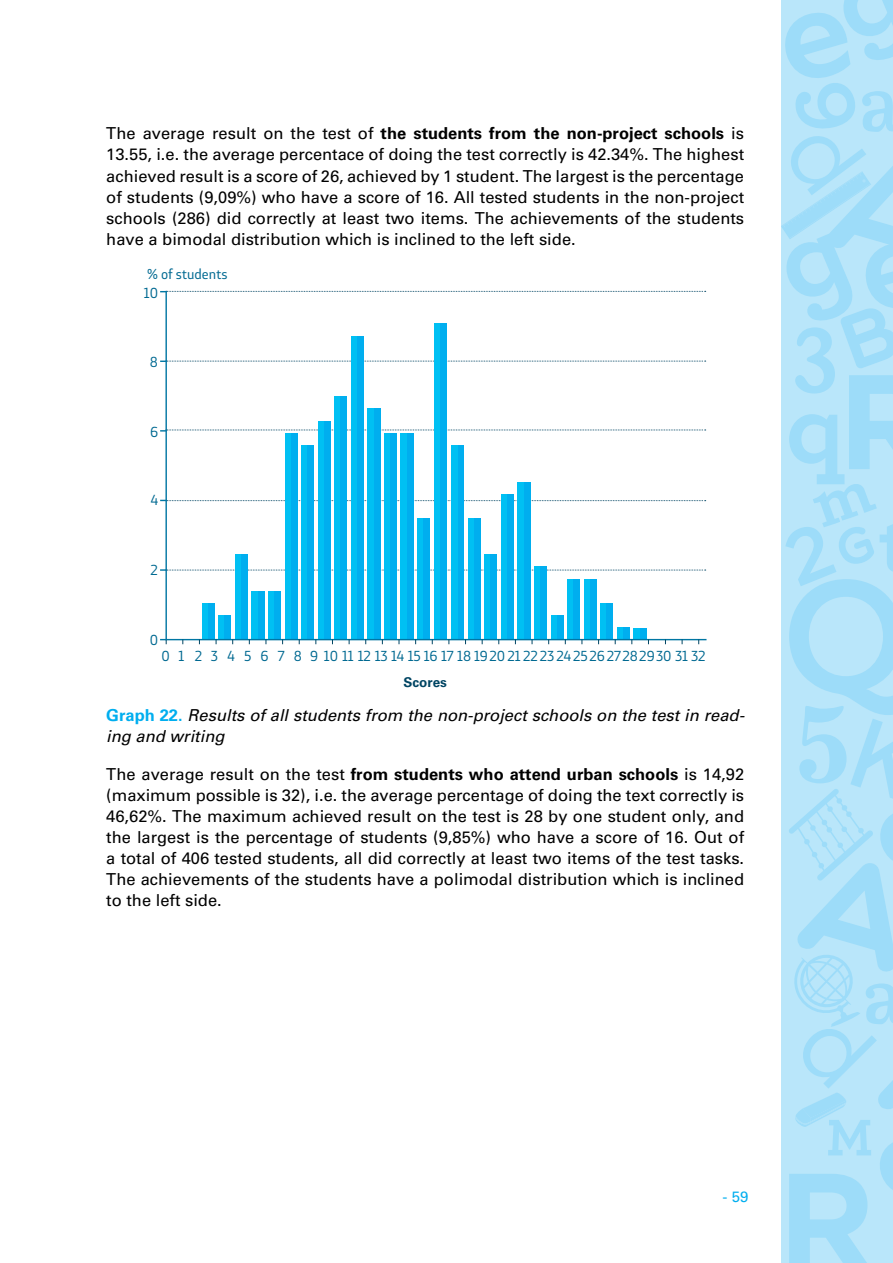
<style>
.page{position:relative;width:893px;height:1263px;background:#fff}
.page>*{position:absolute;margin:0;border:0;box-sizing:border-box;transform-origin:0 0}
.t1{font:16.5px/21px "Univers C";color:#000;text-align:justify}
.t2{font:italic 16.5px/21px "Univers C";color:#000}
.t3{font:15px "Univers C";color:#00aeef}
.t4{font:13.5px "Stobi Sans";color:#006991}
.t5{font:700 13.5px "Univers C";color:#004563}
.s1{font-weight:700}
.s2{font-weight:700;font-style:normal;color:#00aeef}
</style>
<div class="page">
<svg style="left:781px;top:0;width:112px;height:1263px;background:#afe2f9"></svg>
<div style="left:268px;top:591px;width:13px;height:48px;background:#00c0f3"></div>
<div style="left:274px;top:591px;width:7px;height:48px;background:#00aeef"></div>
<div style="left:351px;top:336px;width:13px;height:303px;background:#00c0f3"></div>
<div style="left:357px;top:336px;width:7px;height:303px;background:#00aeef"></div>
<div style="left:434px;top:323px;width:12px;height:316px;background:#00c0f3"></div>
<div style="left:440px;top:323px;width:6px;height:316px;background:#00aeef"></div>
<div style="left:202px;top:603px;width:13px;height:36px;background:#00c0f3"></div>
<div style="left:208px;top:603px;width:7px;height:36px;background:#00aeef"></div>
<div style="left:285px;top:433px;width:12px;height:206px;background:#00c0f3"></div>
<div style="left:291px;top:433px;width:6px;height:206px;background:#00aeef"></div>
<div style="left:367px;top:408px;width:13px;height:231px;background:#00c0f3"></div>
<div style="left:374px;top:408px;width:6px;height:231px;background:#00aeef"></div>
<div style="left:451px;top:445px;width:12px;height:194px;background:#00c0f3"></div>
<div style="left:458px;top:445px;width:5px;height:194px;background:#00aeef"></div>
<svg style="left:218px;top:615px;width:7px;height:24px"></svg>
<div style="left:225px;top:615px;width:6px;height:24px;background:#00aeef"></div>
<svg style="left:301px;top:445px;width:7px;height:194px"></svg>
<div style="left:308px;top:445px;width:6px;height:194px;background:#00aeef"></div>
<div style="left:384px;top:433px;width:13px;height:206px;background:#00c0f3"></div>
<div style="left:390px;top:433px;width:7px;height:206px;background:#00aeef"></div>
<div style="left:468px;top:518px;width:13px;height:121px;background:#00c0f3"></div>
<div style="left:474px;top:518px;width:7px;height:121px;background:#00aeef"></div>
<div style="left:235px;top:554px;width:13px;height:85px;background:#00c0f3"></div>
<div style="left:241px;top:554px;width:7px;height:85px;background:#00aeef"></div>
<div style="left:318px;top:421px;width:12px;height:218px;background:#00c0f3"></div>
<div style="left:324px;top:421px;width:6px;height:218px;background:#00aeef"></div>
<div style="left:401px;top:433px;width:12px;height:206px;background:#00c0f3"></div>
<div style="left:407px;top:433px;width:6px;height:206px;background:#00aeef"></div>
<svg style="left:484px;top:554px;width:7px;height:85px"></svg>
<div style="left:491px;top:554px;width:6px;height:85px;background:#00aeef"></div>
<div style="left:251px;top:591px;width:13px;height:48px;background:#00c0f3"></div>
<div style="left:258px;top:591px;width:6px;height:48px;background:#00aeef"></div>
<svg style="left:334px;top:396px;width:7px;height:243px;background:#00bdf2"></svg>
<div style="left:341px;top:396px;width:6px;height:243px;background:#00aeef"></div>
<div style="left:417px;top:518px;width:13px;height:121px;background:#00c0f3"></div>
<div style="left:423px;top:518px;width:7px;height:121px;background:#00aeef"></div>
<div style="left:501px;top:494px;width:13px;height:145px;background:#00c0f3"></div>
<div style="left:507px;top:494px;width:7px;height:145px;background:#00aeef"></div>
<div style="left:517px;top:482px;width:13px;height:157px;background:#00c0f3"></div>
<div style="left:524px;top:482px;width:6px;height:157px;background:#00aeef"></div>
<div style="left:534px;top:566px;width:13px;height:73px;background:#00c0f3"></div>
<div style="left:540px;top:566px;width:7px;height:73px;background:#00aeef"></div>
<div style="left:551px;top:615px;width:12px;height:24px;background:#00c0f3"></div>
<div style="left:557px;top:615px;width:6px;height:24px;background:#00aeef"></div>
<svg style="left:567px;top:579px;width:7px;height:60px"></svg>
<div style="left:574px;top:579px;width:6px;height:60px;background:#00aeef"></div>
<div style="left:584px;top:579px;width:12px;height:60px;background:#00c0f3"></div>
<div style="left:590px;top:579px;width:6px;height:60px;background:#00aeef"></div>
<svg style="left:600px;top:603px;width:7px;height:36px"></svg>
<div style="left:607px;top:603px;width:6px;height:36px;background:#00aeef"></div>
<div style="left:617px;top:627px;width:13px;height:12px;background:#00c0f3"></div>
<div style="left:623px;top:627px;width:7px;height:12px;background:#00aeef"></div>
<div style="left:633px;top:627px;width:13px;height:12px;background:#00c0f3"></div>
<div style="left:640px;top:627px;width:6px;height:12px;background:#00aeef"></div>
<hr style="left:165px;top:291px;width:2px;height:349px;background:#0076a3">
<hr style="left:167px;top:639px;width:539px;height:1px;background:#0076a3">
<svg style="left:160px;top:291px;width:546px;height:1px"></svg>
<svg style="left:160px;top:361px;width:546px;height:1px"></svg>
<svg style="left:160px;top:430px;width:546px;height:2px"></svg>
<svg style="left:160px;top:500px;width:546px;height:1px"></svg>
<svg style="left:160px;top:569px;width:546px;height:2px"></svg>
<svg style="left:160px;top:639px;width:7px;height:5px"></svg>
<p class="t1" style="left:106px;top:123px;width:639px">The average result on the test of <span class="s1">the students from the non-project schools</span> is 13.55, i.e. the average percentace of doing the test correctly is 42.34%. The highest achieved result is a score of 26, achieved by 1 student. The largest is the percentage of students (9,09%) who have a score of 16. All tested students in the non-project schools (286) did correctly at least two items. The achievements of the students have a bimodal distribution which is inclined to the left side.</p>
<p class="t4" style="left:147px;top:264px;width:82px">% of students</p>
<p class="t4" style="left:144px;top:284px;width:16px">10</p>
<p class="t4" style="left:150px;top:353px;width:10px">8</p>
<p class="t4" style="left:150px;top:422px;width:10px">6</p>
<p class="t4" style="left:151px;top:491px;width:9px">4</p>
<p class="t4" style="left:151px;top:561px;width:9px">2</p>
<p class="t4" style="left:150px;top:631px;width:10px">0</p>
<p class="t4" style="left:161px;top:647px;width:546px">0 1 2 3 4 5 6 7 8 9 10 11 12 13 14 1516 17 18192021222324252627282930 3132</p>
<p class="t5" style="left:403px;top:675px;width:45px">Scores</p>
<p class="t2" style="left:106px;top:705px;width:640px"><span class="s2">Graph 22.</span> Results of all students from the non-project schools on the test in read&shy;ing and writing</p>
<p class="t1" style="left:106px;top:764px;width:639px">The average result on the test <span class="s1">from students who attend urban schools</span> is 14,92 (maximum possible is 32), i.e. the average percentage of doing the text correctly is 46,62%. The maximum achieved result on the test is 28 by one student only, and the largest is the percentage of students (9,85%) who have a score of 16. Out of a total of 406 tested students, all did correctly at least two items of the test tasks.<br>The achievements of the students have a polimodal distribution which is inclined to the left side.</p>
<p class="t3" style="left:723px;top:1188px;width:27px">- 59</p>
</div>
